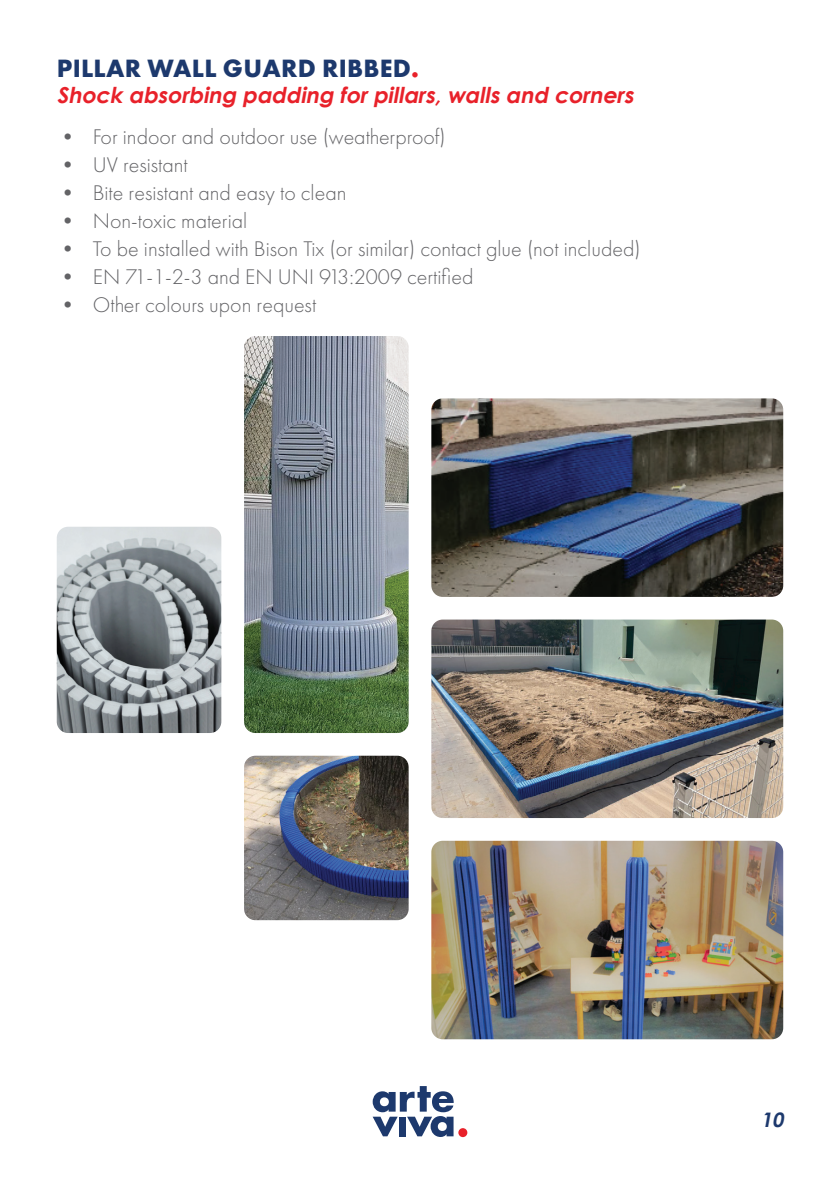
<style>
.page{position:relative;width:840px;height:1191px;background:#fff}
.page>*{position:absolute;margin:0;border:0;box-sizing:border-box;transform-origin:0 0}
.t1{font:700 26px "Futura PT";letter-spacing:.01em;color:#1d396d}
.t2{font:300 22px "Futura PT";color:#636366}
.t3{font:italic 700 22px "Century Gothic";color:#e8212a}
.t4{font:italic 700 20px "Century Gothic";color:#1d396d}
.s1{color:#e8212a}
</style>
<div class="page">
<img style="left:431px;top:398px;width:351px;height:199px">
<img style="left:244px;top:755px;width:164px;height:165px">
<img style="left:244px;top:336px;width:164px;height:397px">
<img style="left:431px;top:619px;width:351px;height:199px">
<img style="left:431px;top:840px;width:351px;height:199px">
<img style="left:57px;top:527px;width:164px;height:206px">
<svg style="left:372px;top:1086px;width:81px;height:51px"></svg>
<div style="left:458px;top:1128px;width:9px;height:9px;background:#e8212a;border-radius:50%"></div>
<p class="t1" style="left:57px;top:51px;width:363px">PILLAR WALL GUARD RIBBED<span class="s1">.</span></p>
<p class="t3" style="left:57px;top:78px;width:583px">Shock absorbing padding forpillars,wallsand corners</p>
<p class="t2" style="left:57px;top:124px;width:390px">• For indoor and outdoor use (weatherproof)</p>
<p class="t2" style="left:57px;top:152px;width:132px">• UV resistant</p>
<p class="t2" style="left:57px;top:180px;width:291px">• Bite resistant and easy to clean</p>
<p class="t2" style="left:57px;top:208px;width:192px">• Non-toxic material</p>
<p class="t2" style="left:57px;top:236px;width:585px">• To be installed with Bison Tix (or similar) contact glue (not included)</p>
<p class="t2" style="left:57px;top:264px;width:418px">• EN 71-1-2-3 and EN UNI 913:2009 certified</p>
<p class="t2" style="left:57px;top:292px;width:261px">• Other colours upon request</p>
<p class="t4" style="left:760px;top:1104px;width:29px">10</p>
</div>
